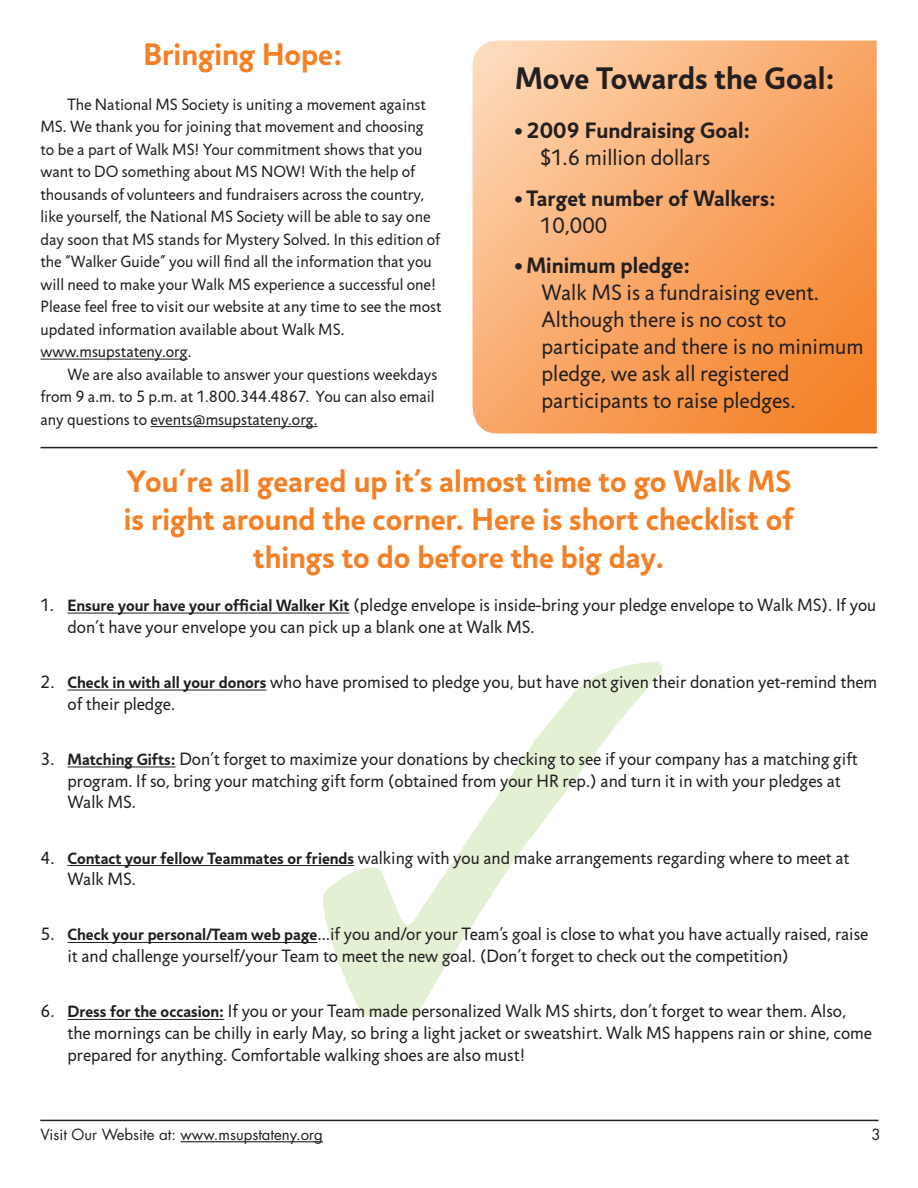
<style>
.page{position:relative;width:918px;height:1188px;background:#fff}
.page>*{position:absolute;margin:0;border:0;box-sizing:border-box;transform-origin:0 0}
.t1{font:700 31.5px/37.8px "Jigsaw";color:#f48026;text-align:center}
.t2{font:700 31.5px "Jigsaw";color:#231f20}
.t3{font:22.5px/27px "Jigsaw";color:#231f20}
.t4{font:700 22.5px "Jigsaw";color:#231f20}
.t5{font:18px/21.6px "Jigsaw";color:#231f20}
.t6{font:16.5px/22.5px "Jigsaw";color:#231f20}
.t7{font:15px "Futura";color:#231f20}
.s1{font-weight:700;font-size:16.5px}
</style>
<div class="page">
<hr style="left:40px;top:1120px;width:839px;height:1px;background:#231f20">
<hr style="left:181px;top:1141px;width:142px;height:1px;background:#231f20">
<hr style="left:40px;top:359px;width:148px;height:1px;background:#231f20">
<hr style="left:151px;top:426px;width:167px;height:1px;background:#231f20">
<hr style="left:40px;top:447px;width:838px;height:1px;background:#231f20">
<svg style="left:323px;top:662px;width:340px;height:355px"></svg>
<hr style="left:68px;top:613px;width:282px;height:1px;background:#231f20">
<hr style="left:68px;top:690px;width:199px;height:1px;background:#231f20">
<hr style="left:68px;top:766px;width:108px;height:1px;background:#231f20">
<hr style="left:68px;top:865px;width:286px;height:1px;background:#231f20">
<hr style="left:68px;top:942px;width:249px;height:1px;background:#231f20">
<hr style="left:68px;top:1019px;width:156px;height:1px;background:#231f20">
<svg style="left:472px;top:40px;width:405px;height:393px;background:#f8a96b"></svg>
<h1 class="t1" style="left:144px;top:36px;width:200px">Bringing Hope:</h1>
<p class="t6" style="left:41px;top:93px;width:402px;text-indent:27px">The National MS Society is uniting a movement against MS. We thank you for joining that movement and choosing to be a part of Walk MS! Your commitment shows that you want to DO something about MS NOW! With the help of thousands of volunteers and fundraisers across the country, like yourself, the National MS Society will be able to say one day soon that MS stands for Mystery Solved. In this edition of the “Walker Guide” you will find all the information that you will need to make your Walk MS experience a successful one!<br>Please feel free to visit our website at any time to see the most updated information available about Walk MS. www.msupstateny.org.</p>
<p class="t6" style="left:41px;top:363px;width:398px;text-indent:27px">We are also available to answer your questions weekdays from 9 a.m. to 5 p.m. at 1.800.344.4867. You can also email any questions to events@msupstateny.org.</p>
<h1 class="t2" style="left:515px;top:59px;width:321px">Move Towards the Goal:</h1>
<p class="t4" style="left:513px;top:117px;width:239px">•2009 Fundraising Goal:</p>
<p class="t3" style="left:540px;top:145px;width:172px">$1.6 million dollars</p>
<p class="t4" style="left:513px;top:185px;width:264px">•Target number of Walkers:</p>
<p class="t3" style="left:540px;top:212px;width:69px">10,000</p>
<p class="t4" style="left:513px;top:252px;width:179px">•Minimum pledge:</p>
<p class="t3" style="left:542px;top:280px;width:324px">Walk MS is a fundraising event.<br>Although there is no cost to participate and there is no minimum pledge, we ask all registered participants to raise pledges.</p>
<h1 class="t1" style="left:124px;top:463px;width:672px">You’re all geared up it’s almost time to go Walk MS is right around the corner. Here is short checklist of things to do before the big day.</h1>
<p class="t5" style="left:67px;top:595px;width:810px;text-indent:-27px">1. <span class="s1">Ensure your have your official Walker Kit</span> (pledge envelope is inside-bring your pledge envelope to Walk MS). If you don’t have your envelope you can pick up a blank one at Walk MS.</p>
<p class="t5" style="left:68px;top:672px;width:811px;text-indent:-27px">2. <span class="s1">Check in with all your donors</span> who have promised to pledge you, but have not given their donation yet-remind them of their pledge.</p>
<p class="t5" style="left:68px;top:749px;width:792px;text-indent:-27px">3. <span class="s1">Matching Gifts:</span> Don’t forget to maximize your donations by checking to see if your company has a matching gift program. If so, bring your matching gift form (obtained from your HR rep.) and turn it in with your pledges at<br>Walk MS.</p>
<p class="t5" style="left:67px;top:847px;width:783px;text-indent:-27px">4. <span class="s1">Contact your fellow Teammates or friends</span> walking with you and make arrangements regarding where to meet at<br>Walk MS.</p>
<p class="t5" style="left:68px;top:924px;width:802px;text-indent:-27px">5. <span class="s1">Check your personal/Team web page</span>…if you and/or your Team’s goal is close to what you have actually raised, raise it and challenge yourself/your Team to meet the new goal. (Don’t forget to check out the competition)</p>
<p class="t5" style="left:68px;top:1001px;width:806px;text-indent:-27px">6. <span class="s1">Dress for the occasion:</span> If you or your Team made personalized Walk MS shirts, don’t forget to wear them. Also, the mornings can be chilly in early May, so bring a light jacket or sweatshirt. Walk MS happens rain or shine, come prepared for anything. Comfortable walking shoes are also must!</p>
<p class="t7" style="left:40px;top:1124px;width:284px">Visit Our Website at: www.msupstateny.org</p>
<p class="t7" style="left:871px;top:1124px;width:11px">3</p>
</div>
